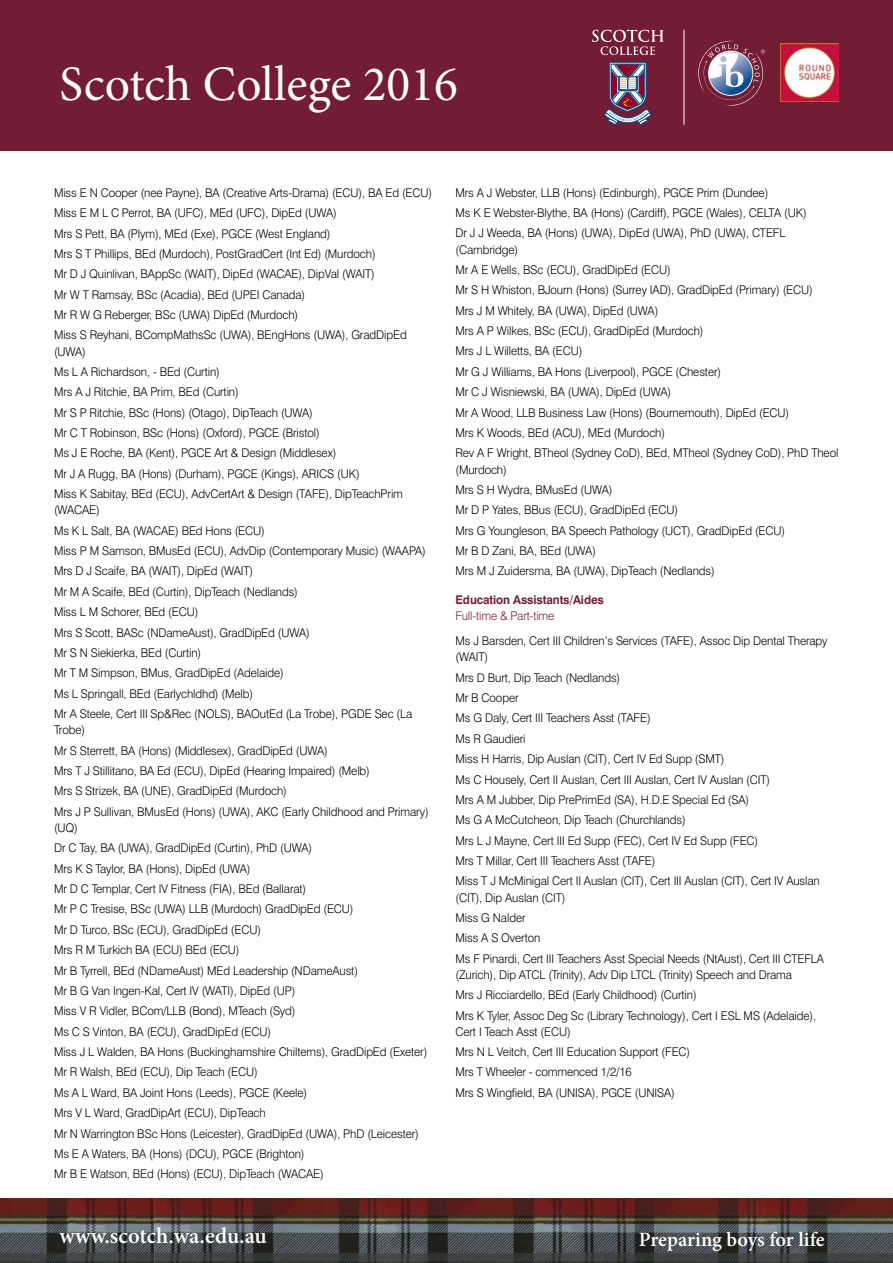
<style>
.page{position:relative;width:893px;height:1263px;background:#fff}
.page>*{position:absolute;margin:0;border:0;box-sizing:border-box;transform-origin:0 0}
.t1{font:49.5px "Minion Pro";color:#fff}
.t2{font:600 22.5px "Minion Pro";color:#fff}
.t3{font:600 20.4px "Minion Pro";letter-spacing:-.005em;color:#fff}
.t4{font:300 12px/20.4px "Swiss 721 BT";letter-spacing:-.01em;color:#000}
.t5{font:700 12px "Swiss 721 BT";letter-spacing:-.01em;color:#731d34}
.t6{font:300 12px "Swiss 721 BT";letter-spacing:-.01em;color:#731d34}
</style>
<div class="page">
<div style="left:0;top:0;width:893px;height:151px;background:#731d34"></div>
<img style="left:0;top:1199px;width:154px;height:64px">
<img style="left:653px;top:1199px;width:240px;height:64px">
<img style="left:154px;top:1199px;width:499px;height:64px">
<hr style="left:684px;top:30px;width:1px;height:95px;background:#fff">
<svg style="left:698px;top:41px;width:67px;height:65px"></svg>
<img style="left:780px;top:43px;width:59px;height:59px">
<svg style="left:592px;top:30px;width:72px;height:25px"></svg>
<svg style="left:604px;top:62px;width:48px;height:63px"></svg>
<h1 class="t1" style="left:60px;top:54px;width:400px">Scotch College 2016</h1>
<p class="t4" style="left:54px;top:182px;width:380px">Miss E N Cooper (nee Payne), BA (Creative Arts-Drama) (ECU), BA Ed (ECU)<br>Miss E M L C Perrot, BA (UFC), MEd (UFC), DipEd (UWA)<br>Mrs S Pett, BA (Plym), MEd (Exe), PGCE (West England)<br>Mrs S T Phillips, BEd (Murdoch), PostGradCert (Int Ed) (Murdoch)<br>Mr D J Quinlivan, BAppSc (WAIT), DipEd (WACAE), DipVal (WAIT)<br>Mr W T Ramsay, BSc (Acadia), BEd (UPEI Canada)<br>Mr R W G Reberger, BSc (UWA) DipEd (Murdoch)<br>Miss S Reyhani, BCompMathsSc (UWA), BEngHons (UWA), GradDipEd</p>
<p class="t4" style="left:54px;top:341px;width:350px">(UWA)<br>Ms L A Richardson, - BEd (Curtin)<br>Mrs A J Ritchie, BA Prim, BEd (Curtin)<br>Mr S P Ritchie, BSc (Hons) (Otago), DipTeach (UWA)<br>Mr C T Robinson, BSc (Hons) (Oxford), PGCE (Bristol)<br>Ms J E Roche, BA (Kent), PGCE Art &amp; Design (Middlesex)<br>Mr J A Rugg, BA (Hons) (Durham), PGCE (Kings), ARICS (UK)<br>Miss K Sabitay, BEd (ECU), AdvCertArt &amp; Design (TAFE), DipTeachPrim</p>
<p class="t4" style="left:54px;top:500px;width:373px">(WACAE)<br>Ms K L Salt, BA (WACAE) BEd Hons (ECU)<br>Miss P M Samson, BMusEd (ECU), AdvDip (Contemporary Music) (WAAPA)<br>Mrs D J Scaife, BA (WAIT), DipEd (WAIT)<br>Mr M A Scaife, BEd (Curtin), DipTeach (Nedlands)<br>Miss L M Schorer, BEd (ECU)<br>Mrs S Scott, BASc (NDameAust), GradDipEd (UWA)<br>Mr S N Siekierka, BEd (Curtin)<br>Mr T M Simpson, BMus, GradDipEd (Adelaide)<br>Ms L Springall, BEd (Earlychldhd) (Melb)<br>Mr A Steele, Cert III Sp&amp;Rec (NOLS), BAOutEd (La Trobe), PGDE Sec (La</p>
<p class="t4" style="left:54px;top:720px;width:376px">Trobe)<br>Mr S Sterrett, BA (Hons) (Middlesex), GradDipEd (UWA)<br>Mrs T J Stillitano, BA Ed (ECU), DipEd (Hearing Impaired) (Melb)<br>Mrs S Strizek, BA (UNE), GradDipEd (Murdoch)<br>Mrs J P Sullivan, BMusEd (Hons) (UWA), AKC (Early Childhood and Primary)</p>
<p class="t4" style="left:54px;top:817px;width:375px">(UQ)<br>Dr C Tay, BA (UWA), GradDipEd (Curtin), PhD (UWA)<br>Mrs K S Taylor, BA (Hons), DipEd (UWA)<br>Mr D C Templar, Cert IV Fitness (FIA), BEd (Ballarat)<br>Mr P C Tresise, BSc (UWA) LLB (Murdoch) GradDipEd (ECU)<br>Mr D Turco, BSc (ECU), GradDipEd (ECU)<br>Mrs R M Turkich BA (ECU) BEd (ECU)<br>Mr B Tyrrell, BEd (NDameAust) MEd Leadership (NDameAust)<br>Mr B G Van Ingen-Kal, Cert IV (WATI), DipEd (UP)<br>Miss V R Vidler, BCom/LLB (Bond), MTeach (Syd)<br>Ms C S Vinton, BA (ECU), GradDipEd (ECU)<br>Miss J L Walden, BA Hons (Buckinghamshire Chilterns), GradDipEd (Exeter)<br>Mr R Walsh, BEd (ECU), Dip Teach (ECU)<br>Ms A L Ward, BA Joint Hons (Leeds), PGCE (Keele)<br>Mrs V L Ward, GradDipArt (ECU), DipTeach<br>Mr N Warrington BSc Hons (Leicester), GradDipEd (UWA), PhD (Leicester)<br>Ms E A Waters, BA (Hons) (DCU), PGCE (Brighton)<br>Mr B E Watson, BEd (Hons) (ECU), DipTeach (WACAE)</p>
<p class="t4" style="left:455px;top:182px;width:353px">Mrs A J Webster, LLB (Hons) (Edinburgh), PGCE Prim (Dundee)<br>Ms K E Webster-Blythe, BA (Hons) (Cardiff), PGCE (Wales), CELTA (UK)<br>Dr J J Weeda, BA (Hons) (UWA), DipEd (UWA), PhD (UWA), CTEFL</p>
<p class="t4" style="left:455px;top:239px;width:384px">(Cambridge)<br>Mr A E Wells, BSc (ECU), GradDipEd (ECU)<br>Mr S H Whiston, BJourn (Hons) (Surrey IAD), GradDipEd (Primary) (ECU)<br>Mrs J M Whitely, BA (UWA), DipEd (UWA)<br>Mrs A P Wilkes, BSc (ECU), GradDipEd (Murdoch)<br>Mrs J L Willetts, BA (ECU)<br>Mr G J Williams, BA Hons (Liverpool), PGCE (Chester)<br>Mr C J Wisniewski, BA (UWA), DipEd (UWA)<br>Mr A Wood, LLB Business Law (Hons) (Bournemouth), DipEd (ECU)<br>Mrs K Woods, BEd (ACU), MEd (Murdoch)<br>Rev A F Wright, BTheol (Sydney CoD), BEd, MTheol (Sydney CoD), PhD Theol</p>
<p class="t4" style="left:455px;top:459px;width:331px">(Murdoch)<br>Mrs S H Wydra, BMusEd (UWA)<br>Mr D P Yates, BBus (ECU), GradDipEd (ECU)<br>Mrs G Youngleson, BA Speech Pathology (UCT), GradDipEd (ECU)<br>Mr B D Zani, BA, BEd (UWA)<br>Mrs M J Zuidersma, BA (UWA), DipTeach (Nedlands)</p>
<p class="t5" style="left:455px;top:593px;width:150px">Education Assistants/Aides</p>
<p class="t6" style="left:455px;top:609px;width:100px">Full-time &amp; Part-time</p>
<p class="t4" style="left:455px;top:633px;width:374px;line-height:16.2px">Ms J Barsden, Cert III Children’s Services (TAFE), Assoc Dip Dental Therapy (WAIT)</p>
<p class="t4" style="left:455px;top:667px;width:366px">Mrs D Burt, Dip Teach (Nedlands)<br>Mr B Cooper<br>Ms G Daly, Cert III Teachers Asst (TAFE)<br>Ms R Gaudieri<br>Miss H Harris, Dip Auslan (CIT), Cert IV Ed Supp (SMT)<br>Ms C Housely, Cert II Auslan, Cert III Auslan, Cert IV Auslan (CIT)<br>Mrs A M Jubber, Dip PrePrimEd (SA), H.D.E Special Ed (SA)<br>Ms G A McCutcheon, Dip Teach (Churchlands)<br>Mrs L J Mayne, Cert III Ed Supp (FEC), Cert IV Ed Supp (FEC)<br>Mrs T Millar, Cert III Teachers Asst (TAFE)<br>Miss T J McMinigal Cert II Auslan (CIT), Cert III Auslan (CIT), Cert IV Auslan</p>
<p class="t4" style="left:455px;top:887px;width:370px">(CIT), Dip Auslan (CIT)<br>Miss G Nalder<br>Miss A S Overton<br>Ms F Pinardi, Cert III Teachers Asst Special Needs (NtAust), Cert III CTEFLA</p>
<p class="t4" style="left:455px;top:964px;width:362px">(Zurich), Dip ATCL (Trinity), Adv Dip LTCL (Trinity) Speech and Drama<br>Mrs J Ricciardello, BEd (Early Childhood) (Curtin)<br>Mrs K Tyler, Assoc Deg Sc (Library Technology), Cert I ESL MS (Adelaide),</p>
<p class="t4" style="left:455px;top:1021px;width:236px">Cert I Teach Asst (ECU)<br>Mrs N L Veitch, Cert III Education Support (FEC)<br>Mrs T Wheeler - commenced 1/2/16<br>Mrs S Wingfield, BA (UNISA), PGCE (UNISA)</p>
<h2 class="t2" style="left:60px;top:1220px;width:209px">www.scotch.wa.edu.au</h2>
<h3 class="t3" style="left:639px;top:1225px;width:188px">Preparing boys for life</h3>
</div>
